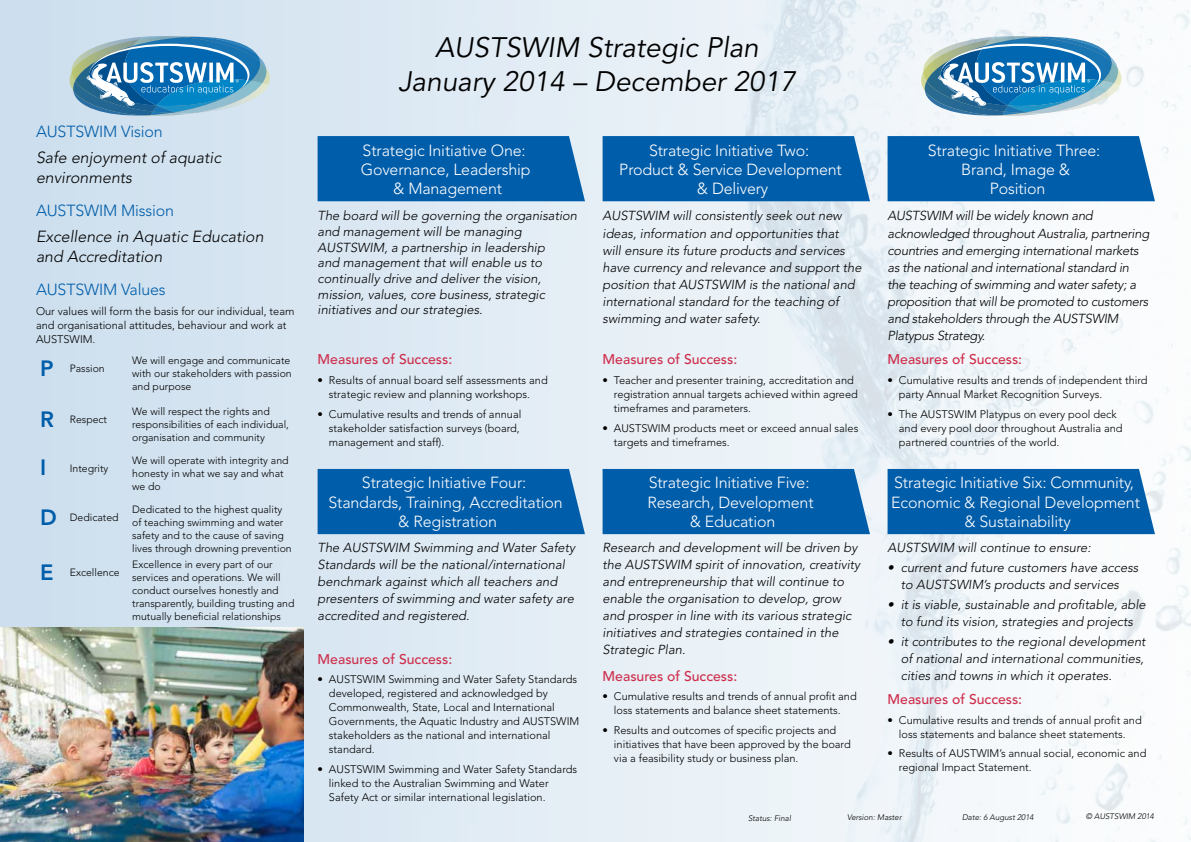
<style>
.page{position:relative;width:1191px;height:842px;background:#d5e4f1}
.page>*{position:absolute;margin:0;border:0;box-sizing:border-box;transform-origin:0 0}
.t1{font:italic 28px/33.6px "Avenir";color:#000;text-align:center}
.t2{font:300 16px/19.2px "Avenir";letter-spacing:-.01em;color:#fff;text-align:center}
.t3{font:italic 300 16px/20px "Avenir";color:#000}
.t4{font:300 16px "Avenir";letter-spacing:-.01em;color:#005daa}
.t5{font:500 14px "Avenir";color:#ce2f4d}
.t6{font:italic 300 13px/17px "Avenir";color:#000}
.t7{font:italic 300 13px/17px "Avenir";letter-spacing:-.02em;color:#000}
.t8{font:300 11px/14px "Avenir";color:#000}
.t9{font:300 10.5px/13px "Avenir";color:#000}
.t10{font:italic 300 8px "Avenir";color:#000}
.s1{font-weight:800;font-size:22px;color:#005daa}
</style>
<div class="page">
<img style="left:419px;top:0;width:772px;height:842px">
<svg style="left:70px;top:36px;width:200px;height:80px"></svg>
<svg style="left:921px;top:36px;width:200px;height:80px;background:#6ea6c7"></svg>
<img style="left:0;top:628px;width:303px;height:214px">
<div style="left:317px;top:136px;width:268px;height:65px;background:#005daa"></div>
<div style="left:317px;top:469px;width:268px;height:65px;background:#005daa"></div>
<div style="left:602px;top:136px;width:268px;height:65px;background:#005daa"></div>
<div style="left:602px;top:469px;width:268px;height:65px;background:#005daa"></div>
<div style="left:887px;top:136px;width:268px;height:65px;background:#005daa"></div>
<div style="left:887px;top:469px;width:268px;height:65px;background:#005daa"></div>
<h2 class="t4" style="left:36px;top:122px;width:128px">AUSTSWIM Vision</h2>
<h2 class="t3" style="left:36px;top:147px;width:186px">Safe enjoyment of aquatic environments</h2>
<h2 class="t4" style="left:36px;top:201px;width:140px">AUSTSWIM Mission</h2>
<h2 class="t3" style="left:36px;top:226px;width:229px">Excellence in Aquatic Education and Accreditation</h2>
<h2 class="t4" style="left:36px;top:280px;width:131px">AUSTSWIM Values</h2>
<p class="t8" style="left:36px;top:304px;width:260px">Our values will form the basis for our individual, team and organisational attitudes, behaviour and work at<br>AUSTSWIM.</p>
<p class="t9" style="left:40px;top:362px;width:66px"><span class="s1">P</span> Passion</p>
<p class="t9" style="left:132px;top:354px;width:161px">We will engage and communicate with our stakeholders with passion and purpose</p>
<p class="t9" style="left:40px;top:413px;width:69px"><span class="s1">R</span> Respect</p>
<p class="t9" style="left:132px;top:405px;width:158px">We will respect the rights and responsibilities of each individual, organisation and community</p>
<p class="t9" style="left:40px;top:461px;width:70px"><span class="s1">I</span> Integrity</p>
<p class="t9" style="left:132px;top:453px;width:158px">We will operate with integrity and honesty in what we say and what we do</p>
<p class="t9" style="left:40px;top:511px;width:80px"><span class="s1">D</span> Dedicated</p>
<p class="t9" style="left:132px;top:503px;width:161px">Dedicated to the highest quality of teaching swimming and water safety and to the cause of saving lives through drowning prevention</p>
<p class="t9" style="left:40px;top:566px;width:81px"><span class="s1">E</span> Excellence</p>
<p class="t9" style="left:132px;top:558px;width:164px">Excellence in every part of our services and operations. We will conduct ourselves honestly and transparently, building trusting and mutually beneficial relationships</p>
<h1 class="t1" style="left:398px;top:32px;width:399px">AUSTSWIM Strategic Plan<br>January 2014 – December 2017</h1>
<h2 class="t2" style="left:361px;top:140px;width:171px">Strategic Initiative One:<br>Governance, Leadership &amp; Management</h2>
<p class="t6" style="left:317px;top:208px;width:261px;line-height:15.6px">The board will be governing the organisation and management will be managing AUSTSWIM, a partnership in leadership<br>and management that will enable us to continually drive and deliver the vision, mission, values, core business, strategic initiatives and our strategies.</p>
<p class="t5" style="left:317px;top:351px;width:136px">Measures of Success:</p>
<p class="t8" style="left:317px;top:373px;width:232px;text-align:center">• Results of annual board self assessments and strategic review and planning workshops.</p>
<p class="t8" style="left:329px;top:407px;width:194px;text-indent:-11px">• Cumulative results and trends of annual stakeholder satisfaction surveys (board, management and staff).</p>
<h2 class="t2" style="left:328px;top:473px;width:236px">Strategic Initiative Four:<br>Standards, Training, Accreditation &amp; Registration</h2>
<p class="t6" style="left:317px;top:539px;width:259px">The AUSTSWIM Swimming and Water Safety Standards will be the national/international benchmark against which all teachers and presenters of swimming and water safety are accredited and registered.</p>
<p class="t5" style="left:317px;top:651px;width:136px">Measures of Success:</p>
<p class="t8" style="left:329px;top:673px;width:252px;text-indent:-11px">• AUSTSWIM Swimming and Water Safety Standards developed, registered and acknowledged by Commonwealth, State, Local and International Governments, the Aquatic Industry and AUSTSWIM stakeholders as the national and international standard.</p>
<p class="t8" style="left:329px;top:762px;width:250px;text-indent:-11px">• AUSTSWIM Swimming and Water Safety Standards linked to the Australian Swimming and Water<br>Safety Act or similar international legislation.</p>
<h2 class="t2" style="left:619px;top:140px;width:224px">Strategic Initiative Two:<br>Product &amp; Service Development &amp; Delivery</h2>
<p class="t6" style="left:602px;top:207px;width:260px">AUSTSWIM will consistently seek out new ideas, information and opportunities that<br>will ensure its future products and services have currency and relevance and support the position that AUSTSWIM is the national and international standard for the teaching of swimming and water safety.</p>
<p class="t5" style="left:602px;top:351px;width:136px">Measures of Success:</p>
<p class="t8" style="left:614px;top:373px;width:245px;text-indent:-11px">• Teacher and presenter training, accreditation and registration annual targets achieved within agreed timeframes and parameters.</p>
<p class="t8" style="left:614px;top:421px;width:246px;text-indent:-11px">• AUSTSWIM products meet or exceed annual sales targets and timeframes.</p>
<h2 class="t2" style="left:647px;top:473px;width:168px">Strategic Initiative Five:<br>Research, Development &amp; Education</h2>
<p class="t6" style="left:602px;top:539px;width:259px">Research and development will be driven by the AUSTSWIM spirit of innovation, creativity and entrepreneurship that will continue to enable the organisation to develop, grow and prosper in line with its various strategic initiatives and strategies contained in the Strategic Plan.</p>
<p class="t5" style="left:602px;top:668px;width:136px">Measures of Success:</p>
<p class="t8" style="left:602px;top:690px;width:256px;text-align:center">• Cumulative results and trends of annual profit and loss statements and balance sheet statements.</p>
<p class="t8" style="left:614px;top:723px;width:238px;text-indent:-11px">• Results and outcomes of specific projects and initiatives that have been approved by the board via a feasibility study or business plan.</p>
<h2 class="t2" style="left:928px;top:140px;width:174px">Strategic Initiative Three:<br>Brand, Image &amp;<br>Position</h2>
<p class="t7" style="left:887px;top:207px;width:263px">AUSTSWIM will be widely known and acknowledged throughout Australia, partnering countries and emerging international markets as the national and international standard in the teaching of swimming and water safety; a proposition that will be promoted to customers and stakeholders through the AUSTSWIM Platypus Strategy.</p>
<p class="t5" style="left:887px;top:351px;width:136px">Measures of Success:</p>
<p class="t8" style="left:899px;top:373px;width:250px;text-indent:-11px">• Cumulative results and trends of independent third party Annual Market Recognition Surveys.</p>
<p class="t8" style="left:899px;top:407px;width:225px;text-indent:-11px">• The AUSTSWIM Platypus on every pool deck and every pool door throughout Australia and partnered countries of the world.</p>
<h2 class="t2" style="left:891px;top:473px;width:250px">Strategic Initiative Six: Community,<br>Economic &amp; Regional Development &amp; Sustainability</h2>
<p class="t6" style="left:887px;top:539px;width:205px">AUSTSWIM will continue to ensure:</p>
<p class="t6" style="left:887px;top:559px;width:252px;text-align:center">• current and future customers have access to AUSTSWIM’s products and services</p>
<p class="t6" style="left:887px;top:596px;width:260px;text-align:center">• it is viable, sustainable and profitable, able to fund its vision, strategies and projects</p>
<p class="t6" style="left:901px;top:633px;width:246px;text-indent:-13px">• it contributes to the regional development of national and international communities, cities and towns in which it operates.</p>
<p class="t5" style="left:887px;top:691px;width:136px">Measures of Success:</p>
<p class="t8" style="left:887px;top:713px;width:256px;text-align:center">• Cumulative results and trends of annual profit and loss statements and balance sheet statements.</p>
<p class="t8" style="left:899px;top:747px;width:249px;text-indent:-11px">• Results of AUSTWIM’s annual social, economic and regional Impact Statement.</p>
<p class="t10" style="left:748px;top:813px;width:44px">Status: Final</p>
<p class="t10" style="left:847px;top:813px;width:56px">Version: Master</p>
<p class="t10" style="left:962px;top:812px;width:73px">Date: 6 August 2014</p>
<p class="t10" style="left:1085px;top:812px;width:70px">© AUSTSWIM 2014</p>
</div>
